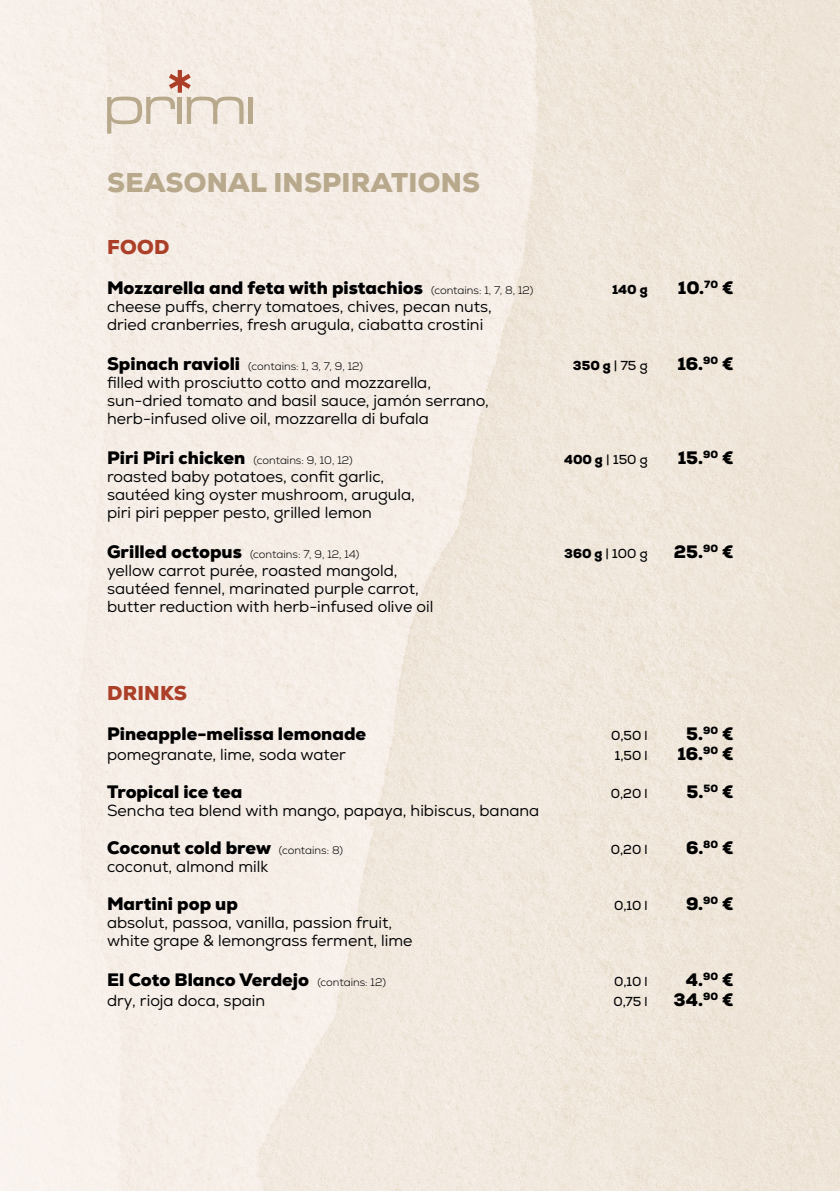
<style>
.page{position:relative;width:840px;height:1191px;background:#fff}
.page>*{position:absolute;margin:0;border:0;box-sizing:border-box;transform-origin:0 0}
.t1{font:900 27.2px "Nexa";letter-spacing:.01em;color:#b8a98d}
.t2{font:900 20px "Nexa";letter-spacing:.01em;color:#ac3f28}
.t3{font:900 18px "Nexa";color:#000001}
.t4{font:16px/18px "Nexa";color:#000001}
.t5{font:13px "Nexa";color:#000001}
.t6{font:900 13px "Nexa";color:#000001}
.t7{font:300 11px "Nexa";color:#000001}
.s1{font-weight:300;font-size:11px}
.s2{font-weight:900;font-size:18px}
.s3{font-weight:400}
.s4{font-weight:900}
</style>
<div class="page">
<img style="left:0;top:0;width:839px;height:1191px">
<hr style="left:248px;top:97px;width:4px;height:27px;background:#b8a98d">
<svg style="left:107px;top:70px;width:136px;height:64px;background:#e8dcd1"></svg>
<h1 class="t1" style="left:107px;top:165px;width:374px">SEASONAL INSPIRATIONS</h1>
<p class="t2" style="left:107px;top:234px;width:64px">FOOD</p>
<p class="t3" style="left:107px;top:276px;width:427px">Mozzarella and feta with pistachios <span class="s1">(contains: 1, 7, 8, 12)</span></p>
<p class="t6" style="left:611px;top:281px;width:37px">140 g</p>
<p class="t3" style="left:677px;top:276px;width:57px">10.<sup>70</sup> €</p>
<p class="t4" style="left:107px;top:297px;width:386px">cheese puffs, cherry tomatoes, chives, pecan nuts, dried cranberries, fresh arugula, ciabatta crostini</p>
<p class="t7" style="left:107px;top:359px;width:257px"><span class="s2">Spinach ravioli</span> (contains: 1, 3, 7, 9, 12)</p>
<p class="t6" style="left:572px;top:357px;width:76px">350 g <span class="s3">| 75 g</span></p>
<p class="t3" style="left:677px;top:352px;width:58px">16.<sup>90</sup> €</p>
<p class="t4" style="left:107px;top:373px;width:383px">filled with prosciutto cotto and mozzarella, sun-dried tomato and basil sauce, jamón serrano, herb-infused olive oil, mozzarella di bufala</p>
<p class="t7" style="left:107px;top:453px;width:247px"><span class="s2">Piri Piri chicken</span> (contains: 9, 10, 12)</p>
<p class="t5" style="left:563px;top:451px;width:85px"><span class="s4">400 g</span> | 150 g</p>
<p class="t3" style="left:677px;top:446px;width:58px">15.<sup>90</sup> €</p>
<p class="t4" style="left:107px;top:467px;width:309px">roasted baby potatoes, confit garlic, sautéed king oyster mushroom, arugula, piri piri pepper pesto, grilled lemon</p>
<p class="t7" style="left:107px;top:547px;width:254px"><span class="s2">Grilled octopus</span> (contains: 7, 9, 12, 14)</p>
<p class="t5" style="left:564px;top:545px;width:85px"><span class="s4">360 g</span> | 100 g</p>
<p class="t3" style="left:673px;top:540px;width:61px">25.<sup>90</sup> €</p>
<p class="t4" style="left:107px;top:561px;width:327px">yellow carrot purée, roasted mangold, sautéed fennel, marinated purple carrot, butter reduction with herb-infused olive oil</p>
<p class="t2" style="left:107px;top:680px;width:81px">DRINKS</p>
<p class="t3" style="left:107px;top:722px;width:260px">Pineapple-melissa lemonade</p>
<p class="t5" style="left:610px;top:727px;width:38px">0,50 l</p>
<p class="t3" style="left:685px;top:722px;width:49px">5.<sup>90</sup> €</p>
<p class="t4" style="left:107px;top:745px;width:240px">pomegranate, lime, soda water</p>
<p class="t5" style="left:614px;top:747px;width:34px">1,50 l</p>
<p class="t3" style="left:677px;top:742px;width:58px">16.<sup>90</sup> €</p>
<p class="t3" style="left:107px;top:780px;width:137px">Tropical ice tea</p>
<p class="t5" style="left:610px;top:785px;width:38px">0,20 l</p>
<p class="t3" style="left:686px;top:780px;width:49px">5.<sup>50</sup> €</p>
<p class="t4" style="left:107px;top:801px;width:433px">Sencha tea blend with mango, papaya, hibiscus, banana</p>
<p class="t3" style="left:107px;top:836px;width:237px">Coconut cold brew <span class="s1">(contains: 8)</span></p>
<p class="t5" style="left:610px;top:841px;width:38px">0,20 l</p>
<p class="t3" style="left:685px;top:836px;width:49px">6.<sup>80</sup> €</p>
<p class="t4" style="left:107px;top:857px;width:162px">coconut, almond milk</p>
<p class="t3" style="left:107px;top:892px;width:132px">Martini pop up</p>
<p class="t5" style="left:613px;top:897px;width:35px">0,10 l</p>
<p class="t3" style="left:685px;top:892px;width:49px">9.<sup>90</sup> €</p>
<p class="t4" style="left:107px;top:913px;width:307px">absolut, passoa, vanilla, passion fruit, white grape &amp; lemongrass ferment, lime</p>
<p class="t3" style="left:107px;top:968px;width:280px">El Coto Blanco Verdejo <span class="s1">(contains: 12)</span></p>
<p class="t5" style="left:613px;top:973px;width:35px">0,10 l</p>
<p class="t3" style="left:685px;top:968px;width:50px">4.<sup>90</sup> €</p>
<p class="t4" style="left:107px;top:991px;width:159px">dry, rioja doca, spain</p>
<p class="t5" style="left:613px;top:993px;width:36px">0,75 l</p>
<p class="t3" style="left:673px;top:988px;width:62px">34.<sup>90</sup> €</p>
</div>
